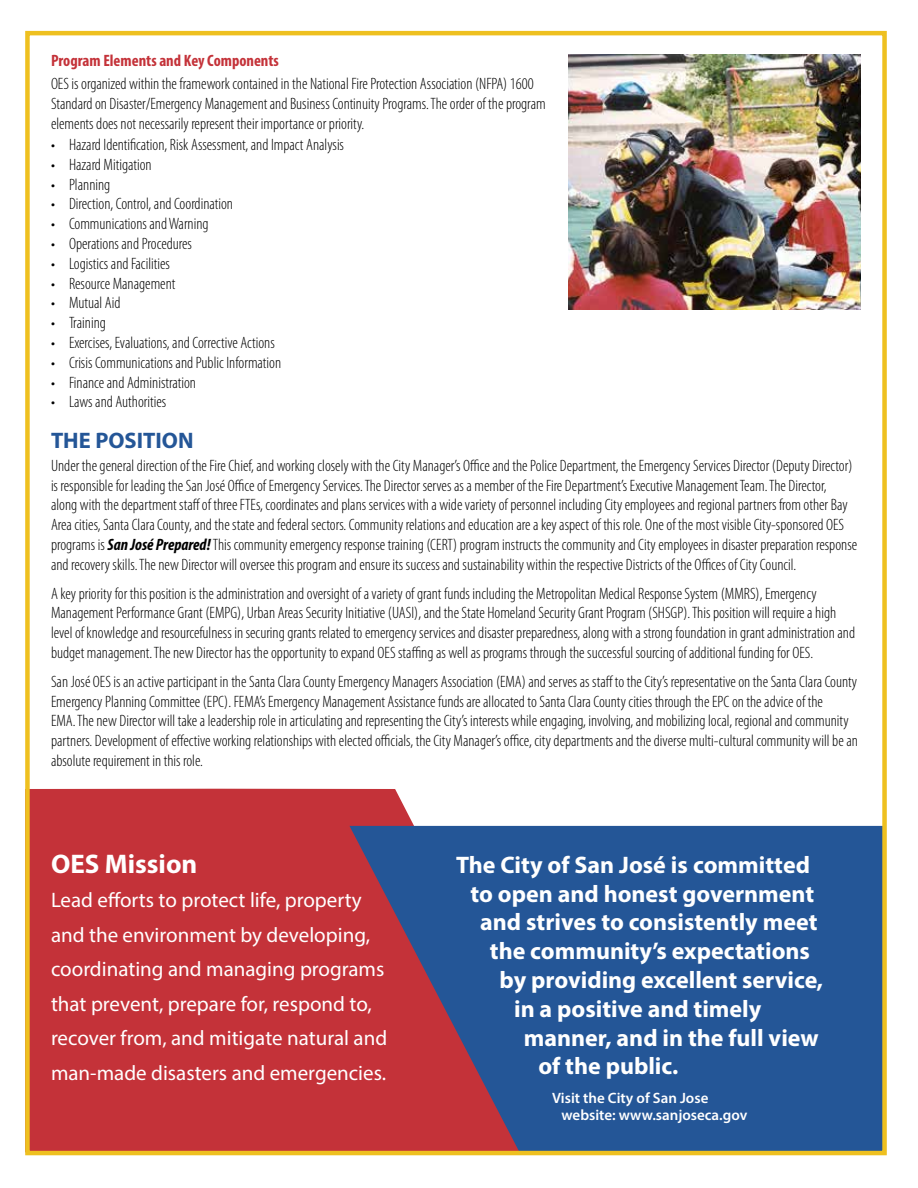
<style>
.page{position:relative;width:918px;height:1188px;background:#fff}
.page>*{position:absolute;margin:0;border:0;box-sizing:border-box;transform-origin:0 0}
.t1{font:700 27px "Myriad Pro";color:#fff}
.t2{font:700 24px "Myriad Pro";color:#fff}
.t3{font:700 22.5px "Myriad Pro";color:#245697}
.t4{font:21px/34.5px "Myriad Pro";color:#fff}
.t5{font:300 condensed 16.5px/19.8px "Myriad Pro";color:#000}
.t6{font:700 condensed 16.5px "Myriad Pro";color:#c43239}
.t7{font:600 15px/16.5px "Myriad Pro";color:#fff}
.s1{font-weight:700;font-style:italic}
</style>
<div class="page">
<div style="left:30px;top:789px;width:552px;height:361px;background:#c43239"></div>
<svg style="left:349px;top:826px;width:533px;height:324px;background:#3d5087"></svg>
<img style="left:569px;top:54px;width:291px;height:256px">
<div style="left:25px;top:31px;width:862px;height:1124px;border:4px solid #eec020"></div>
<p class="t6" style="left:51px;top:51px;width:230px">Program Elements and Key Components</p>
<p class="t5" style="left:51px;top:74px;width:496px">OES is organized within the framework contained in the National Fire Protection Association (NFPA) 1600<br>Standard on Disaster/Emergency Management and Business Continuity Programs. The order of the program elements does not necessarily represent their importance or priority.</p>
<p class="t5" style="left:51px;top:135px;width:295px">• Hazard Identification, Risk Assessment, and Impact Analysis</p>
<p class="t5" style="left:51px;top:154px;width:102px">• Hazard Mitigation</p>
<p class="t5" style="left:51px;top:174px;width:61px">• Planning</p>
<p class="t5" style="left:51px;top:194px;width:184px">• Direction, Control, and Coordination</p>
<p class="t5" style="left:51px;top:214px;width:159px">• Communications and Warning</p>
<p class="t5" style="left:51px;top:234px;width:142px">• Operations and Procedures</p>
<p class="t5" style="left:51px;top:253px;width:120px">• Logistics and Facilities</p>
<p class="t5" style="left:51px;top:273px;width:126px">• Resource Management</p>
<p class="t5" style="left:51px;top:293px;width:71px">• Mutual Aid</p>
<p class="t5" style="left:51px;top:313px;width:56px">• Training</p>
<p class="t5" style="left:51px;top:333px;width:225px">• Exercises, Evaluations, and Corrective Actions</p>
<p class="t5" style="left:51px;top:352px;width:232px">• Crisis Communications and Public Information</p>
<p class="t5" style="left:51px;top:372px;width:147px">• Finance and Administration</p>
<p class="t5" style="left:51px;top:392px;width:117px">• Laws and Authorities</p>
<h3 class="t3" style="left:51px;top:426px;width:144px">THE POSITION</h3>
<p class="t5" style="left:51px;top:455px;width:808px">Under the general direction of the Fire Chief, and working closely with the City Manager’s Office and the Police Department, the Emergency Services Director (Deputy Director) is responsible for leading the San José Office of Emergency Services. The Director serves as a member of the Fire Department’s Executive Management Team. The Director,<br>along with the department staff of three FTEs, coordinates and plans services with a wide variety of personnel including City employees and regional partners from other Bay Area cities, Santa Clara County, and the state and federal sectors. Community relations and education are a key aspect of this role. One of the most visible City-sponsored OES programs is <span class="s1">San José Prepared!</span> This community emergency response training (CERT) program instructs the community and City employees in disaster preparation response and recovery skills. The new Director will oversee this program and ensure its success and sustainability within the respective Districts of the Offices of City Council.</p>
<p class="t5" style="left:51px;top:583px;width:806px">A key priority for this position is the administration and oversight of a variety of grant funds including the Metropolitan Medical Response System (MMRS), Emergency Management Performance Grant (EMPG), Urban Areas Security Initiative (UASI), and the State Homeland Security Grant Program (SHSGP). This position will require a high level of knowledge and resourcefulness in securing grants related to emergency services and disaster preparedness, along with a strong foundation in grant administration and budget management. The new Director has the opportunity to expand OES staffing as well as programs through the successful sourcing of additional funding for OES.</p>
<p class="t5" style="left:51px;top:671px;width:808px">San José OES is an active participant in the Santa Clara County Emergency Managers Association (EMA) and serves as staff to the City’s representative on the Santa Clara County Emergency Planning Committee (EPC). FEMA’s Emergency Management Assistance funds are allocated to Santa Clara County cities through the EPC on the advice of the<br>EMA. The new Director will take a leadership role in articulating and representing the City’s interests while engaging, involving, and mobilizing local, regional and community partners. Development of effective working relationships with elected officials, the City Manager’s office, city departments and the diverse multi-cultural community will be an absolute requirement in this role.</p>
<h1 class="t1" style="left:51px;top:846px;width:148px">OES Mission</h1>
<p class="t4" style="left:51px;top:883px;width:338px">Lead efforts to protect life, property and the environment by developing, coordinating and managing programs that prevent, prepare for, respond to, recover from, and mitigate natural and man-made disasters and emergencies.</p>
<h2 class="t2" style="left:456px;top:849px;width:355px">The City of San José is committed</h2>
<h2 class="t2" style="left:471px;top:878px;width:345px">to open and honest government</h2>
<h2 class="t2" style="left:480px;top:907px;width:339px">and strives to consistently meet</h2>
<h2 class="t2" style="left:490px;top:935px;width:322px">the community’s expectations</h2>
<h2 class="t2" style="left:500px;top:964px;width:325px">by providing excellent service,</h2>
<h2 class="t2" style="left:514px;top:993px;width:249px">in a positive and timely</h2>
<h2 class="t2" style="left:524px;top:1022px;width:296px">manner, and in the full view</h2>
<h2 class="t2" style="left:538px;top:1051px;width:142px">of the public.</h2>
<p class="t7" style="left:562px;top:1090px;width:187px;text-indent:-9px">Visit the City of San Jose website: www.sanjoseca.gov</p>
</div>
